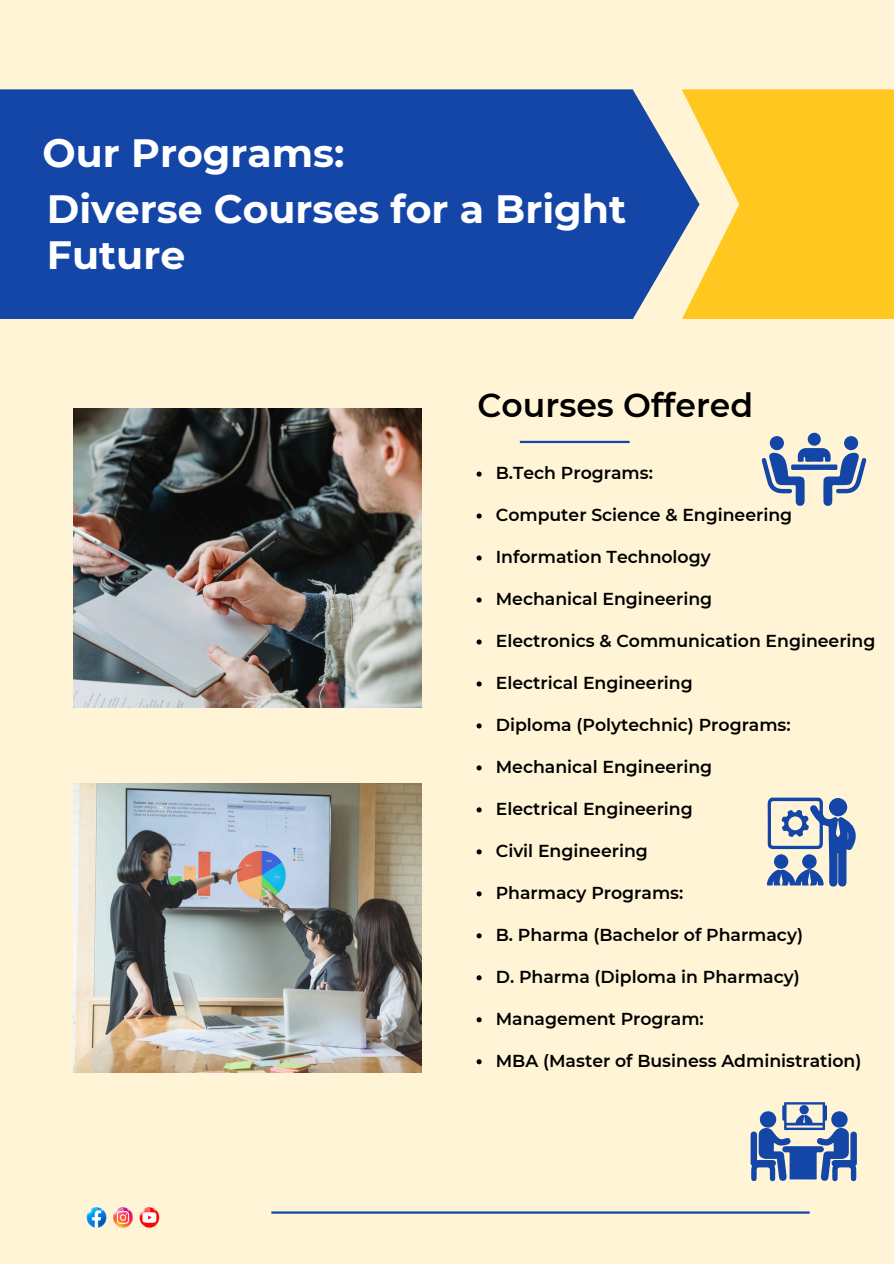
<style>
.page{position:relative;width:894px;height:1264px;background:#fff}
.page>*{position:absolute;margin:0;border:0;box-sizing:border-box;transform-origin:0 0}
.t1{font:700 39.45px/46.5px "Montserrat";color:#fff}
.t2{font:600 33.15px "Montserrat";color:#000}
.t3{font:600 17.25px "Montserrat";color:#000}
</style>
<div class="page">
<div style="left:0;top:0;width:893px;height:1263px;background:#fff5d6"></div>
<div style="left:0;top:89px;width:681px;height:230px;background:#1446a8"></div>
<div style="left:681px;top:89px;width:212px;height:230px;background:#ffc71f"></div>
<hr style="left:271px;top:1211px;width:538px;height:2px;background:#1446a8">
<hr style="left:519px;top:441px;width:110px;height:2px;background:#1446a8">
<svg style="left:476px;top:471px;width:5px;height:5px"></svg>
<svg style="left:476px;top:513px;width:5px;height:5px"></svg>
<svg style="left:476px;top:555px;width:5px;height:5px"></svg>
<svg style="left:476px;top:597px;width:5px;height:5px"></svg>
<svg style="left:476px;top:639px;width:5px;height:5px"></svg>
<svg style="left:476px;top:681px;width:5px;height:5px"></svg>
<svg style="left:476px;top:723px;width:5px;height:5px"></svg>
<svg style="left:476px;top:765px;width:5px;height:5px"></svg>
<svg style="left:476px;top:807px;width:5px;height:5px"></svg>
<svg style="left:476px;top:849px;width:5px;height:5px"></svg>
<svg style="left:476px;top:891px;width:5px;height:5px"></svg>
<svg style="left:476px;top:933px;width:5px;height:5px"></svg>
<svg style="left:476px;top:975px;width:5px;height:5px"></svg>
<svg style="left:476px;top:1017px;width:5px;height:5px"></svg>
<svg style="left:476px;top:1059px;width:5px;height:5px"></svg>
<svg style="left:761px;top:448px;width:105px;height:58px"></svg>
<div style="left:843px;top:436px;width:14px;height:14px;background:#1446a8;border-radius:50%"></div>
<div style="left:769px;top:436px;width:14px;height:14px;background:#1446a8;border-radius:50%"></div>
<div style="left:807px;top:432px;width:13px;height:14px;background:#1446a8;border-radius:50%"></div>
<svg style="left:750px;top:1102px;width:106px;height:79px"></svg>
<svg style="left:767px;top:797px;width:89px;height:89px"></svg>
<img style="left:74px;top:408px;width:347px;height:300px">
<img style="left:74px;top:783px;width:347px;height:289px">
<img style="left:86px;top:1207px;width:74px;height:21px">
<h1 class="t1" style="left:43px;top:130px;width:303px">Our Programs:</h1>
<p class="t1" style="left:47px;top:185px;width:580px">Diverse Courses for a Bright<br>Future</p>
<p class="t2" style="left:477px;top:384px;width:277px">Courses Offered</p>
<h1 class="t3" style="left:495px;top:462px;width:159px">B.Tech Programs:</h1>
<p class="t3" style="left:495px;top:504px;width:298px">Computer Science &amp; Engineering</p>
<p class="t3" style="left:495px;top:546px;width:216px">Information Technology</p>
<p class="t3" style="left:495px;top:588px;width:218px">Mechanical Engineering</p>
<p class="t3" style="left:495px;top:630px;width:381px">Electronics &amp; Communication Engineering</p>
<p class="t3" style="left:495px;top:672px;width:198px">Electrical Engineering</p>
<p class="t3" style="left:495px;top:714px;width:296px">Diploma (Polytechnic) Programs:</p>
<p class="t3" style="left:495px;top:756px;width:218px">Mechanical Engineering</p>
<p class="t3" style="left:495px;top:798px;width:198px">Electrical Engineering</p>
<p class="t3" style="left:495px;top:840px;width:153px">Civil Engineering</p>
<p class="t3" style="left:495px;top:882px;width:189px">Pharmacy Programs:</p>
<p class="t3" style="left:495px;top:924px;width:308px">B. Pharma (Bachelor of Pharmacy)</p>
<p class="t3" style="left:495px;top:966px;width:305px">D. Pharma (Diploma in Pharmacy)</p>
<p class="t3" style="left:495px;top:1008px;width:209px">Management Program:</p>
<p class="t3" style="left:495px;top:1050px;width:367px">MBA (Master of Business Administration)</p>
</div>
